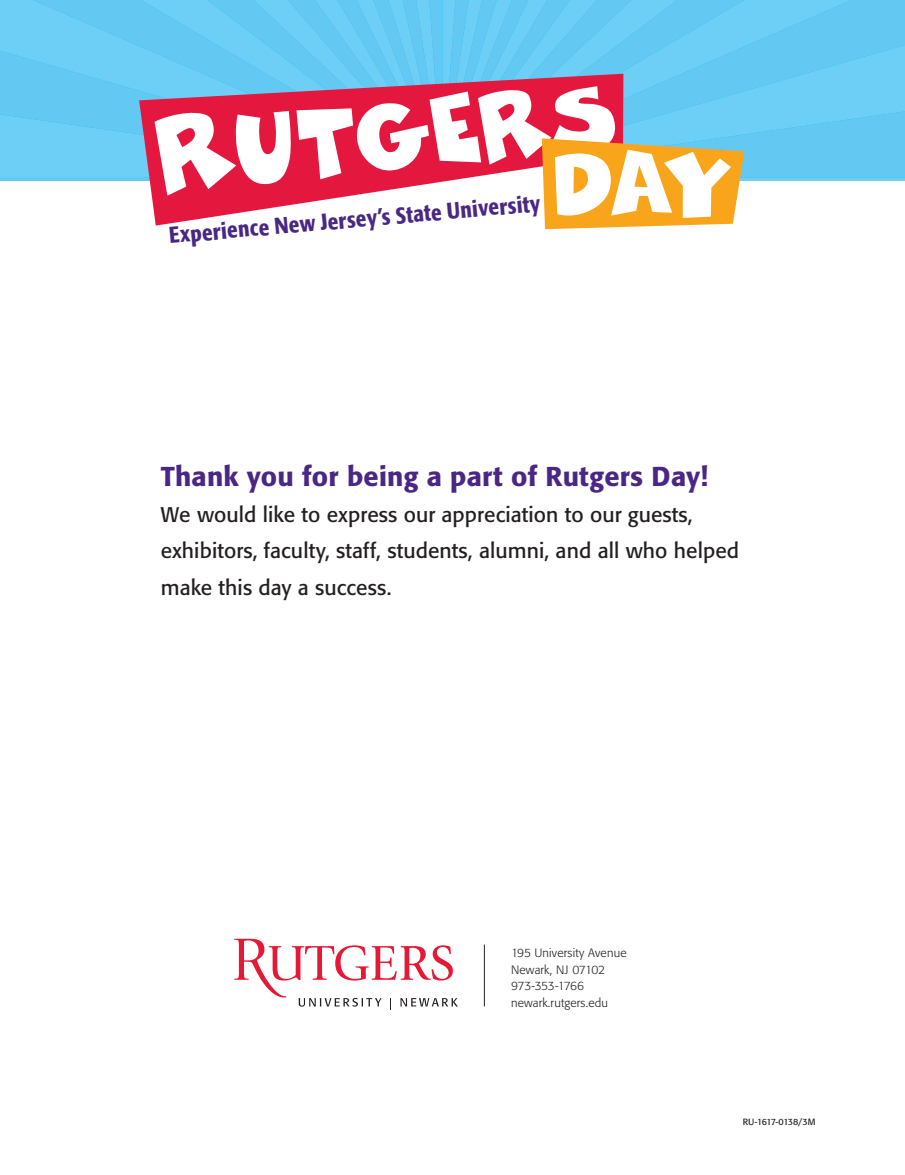
<style>
.page{position:relative;width:905px;height:1175px;background:#fff}
.page>*{position:absolute;margin:0;border:0;box-sizing:border-box;transform-origin:0 0}
.t1{font:500 27px "Formata BQ";letter-spacing:.01em;color:#4a2785}
.t2{font:500 condensed 22.65px "Formata BQ";color:#4a2785}
.t3{font:21px/36.3px "Formata BQ";letter-spacing:.005em;color:#231f20}
.t4{font:300 12px/16.5px "Formata BQ";letter-spacing:.015em;color:#231f20}
.t5{font:9px "Formata BQ";letter-spacing:-.065em;color:#231f20}
</style>
<div class="page">
<svg style="left:0;top:0;width:904px;height:180px;background:#67cbf3"></svg>
<svg style="left:234px;top:938px;width:224px;height:71px"></svg>
<hr style="left:484px;top:944px;width:1px;height:62px;background:#231f20">
<svg style="left:139px;top:74px;width:16px;height:146px"></svg>
<svg style="left:155px;top:0;width:589px;height:229px"></svg>
<p class="t2" style="left:168px;top:222px;width:374px;rotate:-5deg">Experience New Jersey’s State University</p>
<p class="t1" style="left:161px;top:459px;width:549px">Thank you for being a part of Rutgers Day!</p>
<p class="t3" style="left:161px;top:496px;width:580px">We would like to express our appreciation to our guests, exhibitors, faculty, staff, students, alumni, and all who helped make this day a success.</p>
<p class="t4" style="left:511px;top:944px;width:117px">195 University Avenue<br>Newark, NJ 07102<br>973-353-1766 newark.rutgers.edu</p>
<p class="t5" style="left:742px;top:1116px;width:74px">RU-1617-0138/3M</p>
</div>
